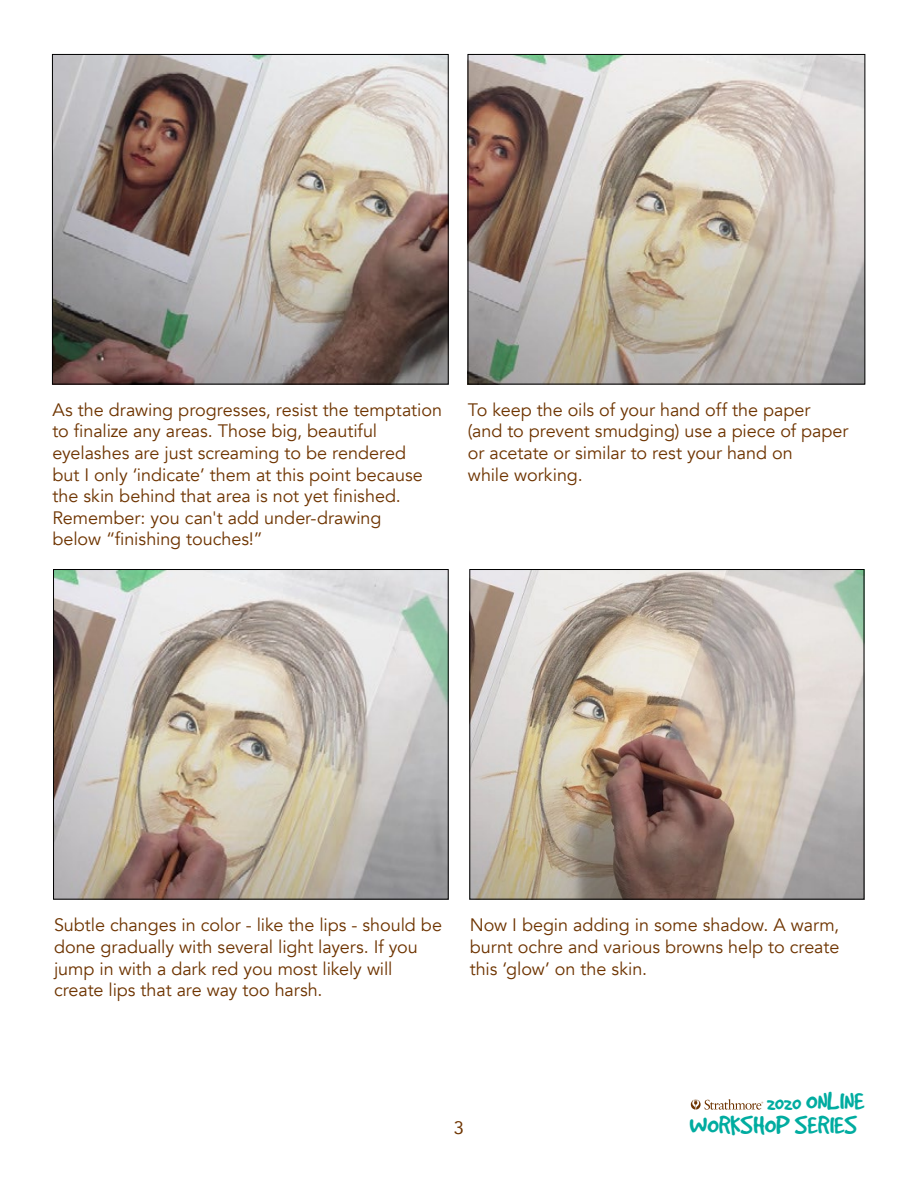
<style>
.page{position:relative;width:918px;height:1188px;background:#fff}
.page>*{position:absolute;margin:0;border:0;box-sizing:border-box;transform-origin:0 0}
.t1{font:28.65px/24px "Good Dog";color:#00aca0;text-align:right}
.t2{font:18px/21.6px "Avenir";letter-spacing:-.005em;color:#6e3400}
.t3{font:18px "Avenir";color:#6e3400}
.s1{font-size:20.85px}
</style>
<div class="page">
<img style="left:55px;top:571px;width:391px;height:326px">
<div style="left:53px;top:569px;width:395px;height:330px;border:1px solid #000"></div>
<img style="left:472px;top:571px;width:390px;height:326px">
<div style="left:470px;top:569px;width:394px;height:330px;border:1px solid #000"></div>
<img style="left:54px;top:56px;width:392px;height:326px">
<div style="left:52px;top:54px;width:396px;height:330px;border:1px solid #000"></div>
<img style="left:470px;top:56px;width:393px;height:326px">
<div style="left:468px;top:54px;width:397px;height:330px;border:1px solid #000"></div>
<svg style="left:691px;top:1099px;width:72px;height:11px"></svg>
<p class="t2" style="left:52px;top:399px;width:391px">As the drawing progresses, resist the temptation to finalize any areas. Those big, beautiful eyelashes are just screaming to be rendered<br>but I only ‘indicate’ them at this point because the skin behind that area is not yet finished.<br>Remember: you can't add under-drawing<br>below “finishing touches!”</p>
<p class="t2" style="left:468px;top:399px;width:382px">To keep the oils of your hand off the paper (and to prevent smudging) use a piece of paper or acetate or similar to rest your hand on<br>while working.</p>
<p class="t2" style="left:54px;top:915px;width:390px">Subtle changes in color - like the lips - should be done gradually with several light layers. If you jump in with a dark red you most likely will create lips that are way too harsh.</p>
<p class="t2" style="left:470px;top:915px;width:371px;text-align:justify">Now I begin adding in some shadow. A warm, burnt ochre and various browns help to create this ‘glow’ on the skin.</p>
<p class="t3" style="left:454px;top:1113px;width:12px">3</p>
<h1 class="t1" style="left:690px;top:1089px;width:176px"><span class="s1">2020</span> ONLINE<br>WORKSHOP SERIES</h1>
</div>
